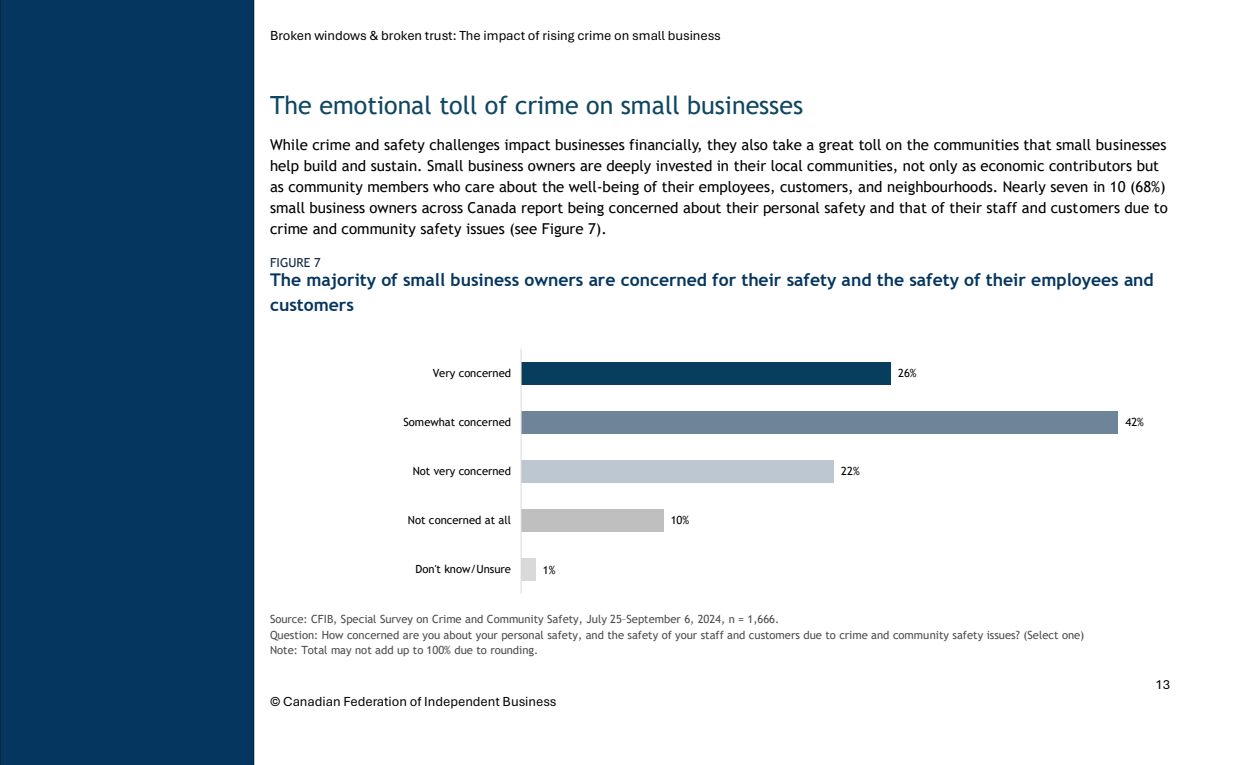
<style>
.page{position:relative;width:1260px;height:765px;background:#fff}
.page>*{position:absolute;margin:0;border:0;box-sizing:border-box;transform-origin:0 0}
.t1{font:25px "Trebuchet MS";color:#0f4761}
.t2{font:700 17.5px/24.5px "Trebuchet MS";color:#05365f}
.t3{font:15px/20.9px "Trebuchet MS";color:#000}
.t4{font:13.75px "Aptos";letter-spacing:-.005em;color:#000}
.t5{font:12.5px "Trebuchet MS";color:#0e2841}
.t6{font:11.25px "Trebuchet MS";color:#4d4d4d}
.t7{font:11.25px "Trebuchet MS";color:#000}
</style>
<div class="page">
<div style="left:521px;top:558px;width:14px;height:23px;background:#d9d9d9"></div>
<div style="left:521px;top:509px;width:142px;height:22px;background:#bfbfbf"></div>
<div style="left:521px;top:460px;width:313px;height:22px;background:#bdc7d1"></div>
<div style="left:521px;top:411px;width:597px;height:22px;background:#6e8599"></div>
<div style="left:521px;top:362px;width:370px;height:22px;background:#073e5e"></div>
<hr style="left:521px;top:348px;width:1px;height:246px;background:#d9d9d9">
<div style="left:0;top:0;width:254px;height:765px;background:#05365f"></div>
<p class="t4" style="left:270px;top:27px;width:452px">Broken windows &amp; broken trust: The impact of rising crime on small business</p>
<h1 class="t1" style="left:270px;top:90px;width:535px">The emotional toll of crime on small businesses</h1>
<p class="t3" style="left:270px;top:135px;width:899px">While crime and safety challenges impact businesses financially, they also take a great toll on the communities that small businesses help build and sustain. Small business owners are deeply invested in their local communities, not only as economic contributors but as community members who care about the well-being of their employees, customers, and neighbourhoods. Nearly seven in 10 (68%) small business owners across Canada report being concerned about their personal safety and that of their staff and customers due to crime and community safety issues (see Figure 7).</p>
<p class="t5" style="left:270px;top:255px;width:52px">FIGURE 7</p>
<p class="t2" style="left:270px;top:268px;width:885px">The majority of small business owners are concerned for their safety and the safety of their employees and customers</p>
<p class="t7" style="left:433px;top:366px;width:80px">Very concerned</p>
<p class="t7" style="left:898px;top:367px;width:20px">26%</p>
<p class="t7" style="left:404px;top:415px;width:109px">Somewhat concerned</p>
<p class="t7" style="left:413px;top:464px;width:100px">Not very concerned</p>
<p class="t7" style="left:841px;top:465px;width:20px">22%</p>
<p class="t7" style="left:408px;top:513px;width:105px">Not concerned at all</p>
<p class="t7" style="left:671px;top:514px;width:20px">10%</p>
<p class="t7" style="left:416px;top:562px;width:97px">Don't know/Unsure</p>
<p class="t7" style="left:543px;top:563px;width:14px">1%</p>
<p class="t6" style="left:270px;top:613px;width:511px">Source: CFIB, Special Survey on Crime and Community Safety, July 25–September 6, 2024, n = 1,666.</p>
<p class="t6" style="left:270px;top:628px;width:816px">Question: How concerned are you about your personal safety, and the safety of your staff and customers due to crime and community safety issues? (Select one)</p>
<p class="t6" style="left:270px;top:644px;width:270px">Note: Total may not add up to 100% due to rounding.</p>
<p class="t4" style="left:270px;top:693px;width:288px">© Canadian Federation of Independent Business</p>
<p class="t7" style="left:1126px;top:416px;width:20px">42%</p>
<p class="t4" style="left:1155px;top:676px;width:16px">13</p>
</div>
